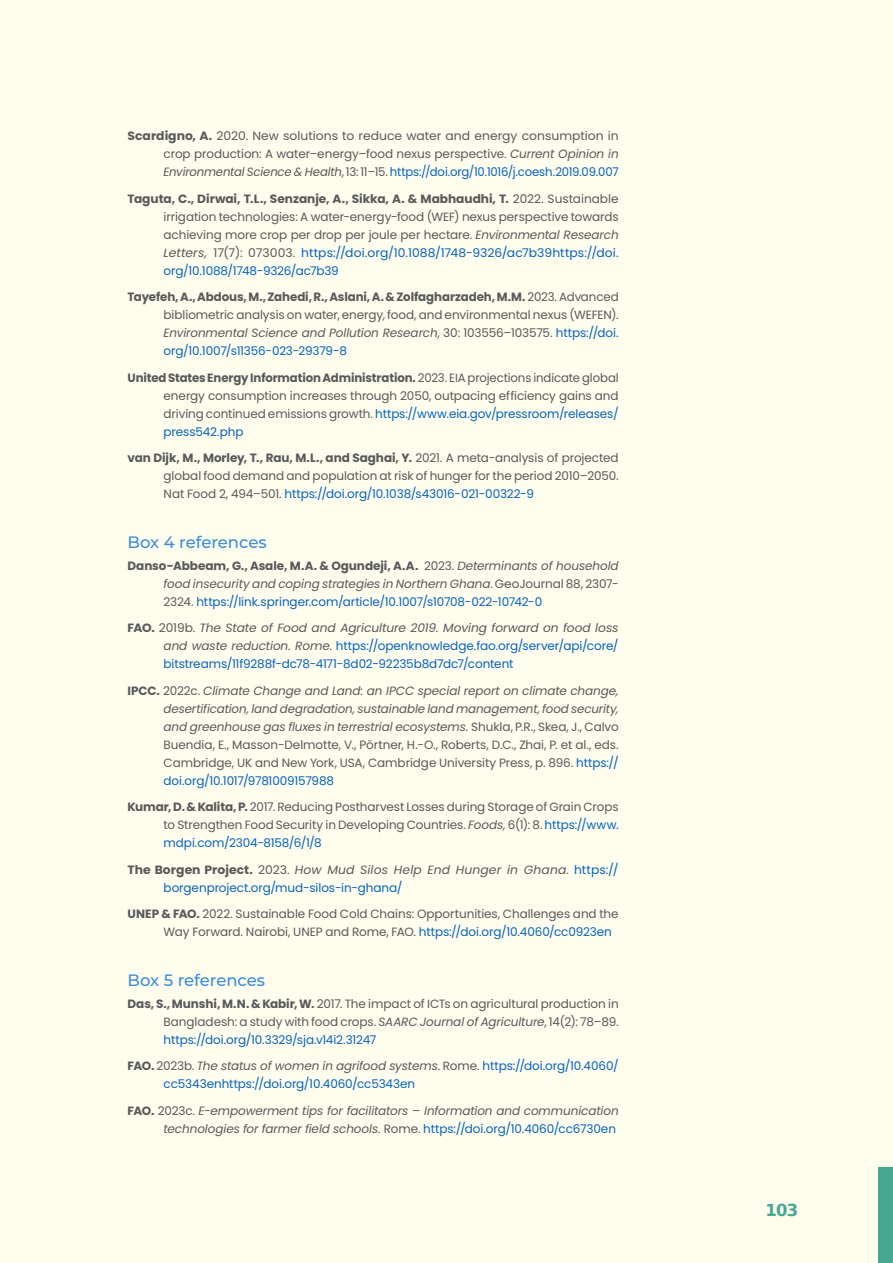
<style>
.page{position:relative;width:893px;height:1263px;background:#fffded}
.page>*{position:absolute;margin:0;border:0;box-sizing:border-box;transform-origin:0 0}
.t1{font:500 16.5px "Montserrat";letter-spacing:-.005em;color:#3a8dde}
.t2{font:700 16.5px "Bitstream Vera Sans";color:#47a891}
.t3{font:12px/18px "Poppins";letter-spacing:-.005em;color:#58595b;text-align:justify}
.t4{font:italic 12px/18px "Poppins";letter-spacing:-.01em;color:#58595b;text-align:justify}
.t5{font:12px/18px "Poppins";letter-spacing:-.005em;color:#0563c1}
.s1{font-weight:700}
.s2{font-style:italic}
.s3{color:#0563c1}
.s4{font-weight:700;font-style:normal}
.s5{font-style:normal}
.s6{font-style:normal;color:#0563c1}
.s7{font-weight:700;color:#58595b}
.s8{color:#58595b}
.s9{font-style:italic;color:#58595b}
</style>
<div class="page">
<div style="left:879px;top:1167px;width:14px;height:96px;background:#47a891"></div>
<p class="t3" style="left:164px;top:127px;width:457px;text-indent:-36px"><span class="s1">Scardigno, A.</span> 2020. New solutions to reduce water and energy consumption in crop production: A water–energy–food nexus perspective. <span class="s2">Current Opinion in Environmental Science &amp; Health</span>, 13: 11–15. <span class="s3">https://doi.org/10.1016/j.coesh.2019.09.007</span></p>
<p class="t3" style="left:164px;top:190px;width:457px;text-indent:-36px"><span class="s1">Taguta, C., Dirwai, T.L., Senzanje, A., Sikka, A. &amp; Mabhaudhi, T.</span> 2022. Sustainable irrigation technologies: A water-energy-food (WEF) nexus perspective towards achieving more crop per drop per joule per hectare. <span class="s2">Environmental Research Letters,</span> 17(7): 073003. <span class="s3">https://doi.org/10.1088/1748-9326/ac7b39https://doi. org/10.1088/1748-9326/ac7b39</span></p>
<p class="t3" style="left:164px;top:288px;width:457px;text-indent:-36px"><span class="s1">Tayefeh, A., Abdous, M., Zahedi, R., Aslani, A. &amp; Zolfagharzadeh, M.M.</span> 2023. Advanced bibliometric analysis on water, energy, food, and environmental nexus (WEFEN).<br><span class="s2">Environmental Science and Pollution Research</span>, 30: 103556–103575. <span class="s3">https://doi. org/10.1007/s11356-023-29379-8</span></p>
<p class="t3" style="left:164px;top:369px;width:457px;text-indent:-36px"><span class="s1">United States Energy Information Administration.</span> 2023. EIA projections indicate global energy consumption increases through 2050, outpacing efficiency gains and driving continued emissions growth. <span class="s3">https://www.eia.gov/pressroom/releases/ press542.php</span></p>
<p class="t3" style="left:164px;top:449px;width:457px;text-indent:-36px"><span class="s1">van Dijk, M., Morley, T., Rau, M.L., and Saghai, Y.</span> 2021. A meta-analysis of projected global food demand and population at risk of hunger for the period 2010–2050.<br>Nat Food 2, 494–501. <span class="s3">https://doi.org/10.1038/s43016-021-00322-9</span></p>
<h1 class="t1" style="left:128px;top:530px;width:141px">Box 4 references</h1>
<p class="t4" style="left:164px;top:557px;width:457px;text-indent:-36px"><span class="s4">Danso-Abbeam, G., Asale, M.A. &amp; Ogundeji, A.A.</span> <span class="s5">2023.</span> Determinants of household food insecurity and coping strategies in Northern Ghana<span class="s5">. GeoJournal 88, 2307- 2324.</span> <span class="s6">https://link.springer.com/article/10.1007/s10708-022-10742-0</span></p>
<p class="t5" style="left:164px;top:619px;width:457px;text-align:justify;text-indent:-36px"><span class="s7">FAO.</span> <span class="s8">2019b.</span> <span class="s9">The State of Food and Agriculture 2019. Moving forward on food loss and waste reduction. Rome</span><span class="s8">.</span> https://openknowledge.fao.org/server/api/core/ bitstreams/11f9288f-dc78-4171-8d02-92235b8d7dc7/content</p>
<p class="t4" style="left:164px;top:682px;width:457px;text-indent:-36px"><span class="s4">IPCC.</span> <span class="s5">2022c.</span> Climate Change and Land: an IPCC special report on climate change, desertification, land degradation, sustainable land management, food security, and greenhouse gas fluxes in terrestrial ecosystems. <span class="s5">Shukla, P.R., Skea, J., Calvo Buendia, E., Masson-Delmotte, V., Pörtner, H.-O., Roberts, D.C., Zhai, P. et al., eds.<br>Cambridge, UK and New York, USA, Cambridge University Press, p. 896.</span> <span class="s6">https:// doi.org/10.1017/9781009157988</span></p>
<p class="t3" style="left:164px;top:798px;width:457px;text-indent:-36px"><span class="s1">Kumar, D. &amp; Kalita, P.</span> 2017. Reducing Postharvest Losses during Storage of Grain Crops to Strengthen Food Security in Developing Countries. <span class="s2">Foods,</span> 6(1): 8. <span class="s3">https://www. mdpi.com/2304-8158/6/1/8</span></p>
<p class="t5" style="left:164px;top:861px;width:457px;text-indent:-36px"><span class="s7">The Borgen Project.</span> <span class="s8">2023.</span> <span class="s9">How Mud Silos Help End Hunger in Ghana</span><span class="s8">.</span> https:// borgenproject.org/mud-silos-in-ghana/</p>
<p class="t3" style="left:164px;top:905px;width:457px;text-indent:-36px"><span class="s1">UNEP &amp; FAO.</span> 2022. Sustainable Food Cold Chains: Opportunities, Challenges and the<br>Way Forward. Nairobi, UNEP and Rome, FAO. <span class="s3">https://doi.org/10.4060/cc0923en</span></p>
<h1 class="t1" style="left:128px;top:968px;width:139px">Box 5 references</h1>
<p class="t3" style="left:164px;top:995px;width:457px;text-indent:-36px"><span class="s1">Das, S., Munshi, M.N. &amp; Kabir, W.</span> 2017. The impact of ICTs on agricultural production in Bangladesh: a study with food crops. <span class="s2">SAARC Journal of Agriculture</span>, 14(2): 78–89. <span class="s3">https://doi.org/10.3329/sja.v14i2.31247</span></p>
<p class="t5" style="left:164px;top:1057px;width:457px;text-indent:-36px"><span class="s7">FAO.</span> <span class="s8">2023b.</span> <span class="s9">The status of women in agrifood systems</span><span class="s8">. Rome.</span> https://doi.org/10.4060/ cc5343enhttps://doi.org/10.4060/cc5343en</p>
<p class="t4" style="left:128px;top:1102px;width:493px;text-align:right"><span class="s4">FAO.</span> <span class="s5">2023c.</span> E-empowerment tips for facilitators – Information and communication technologies for farmer field schools. <span class="s5">Rome.</span> <span class="s6">https://doi.org/10.4060/cc6730en</span></p>
<h1 class="t2" style="left:765px;top:1201px;width:34px">103</h1>
</div>
